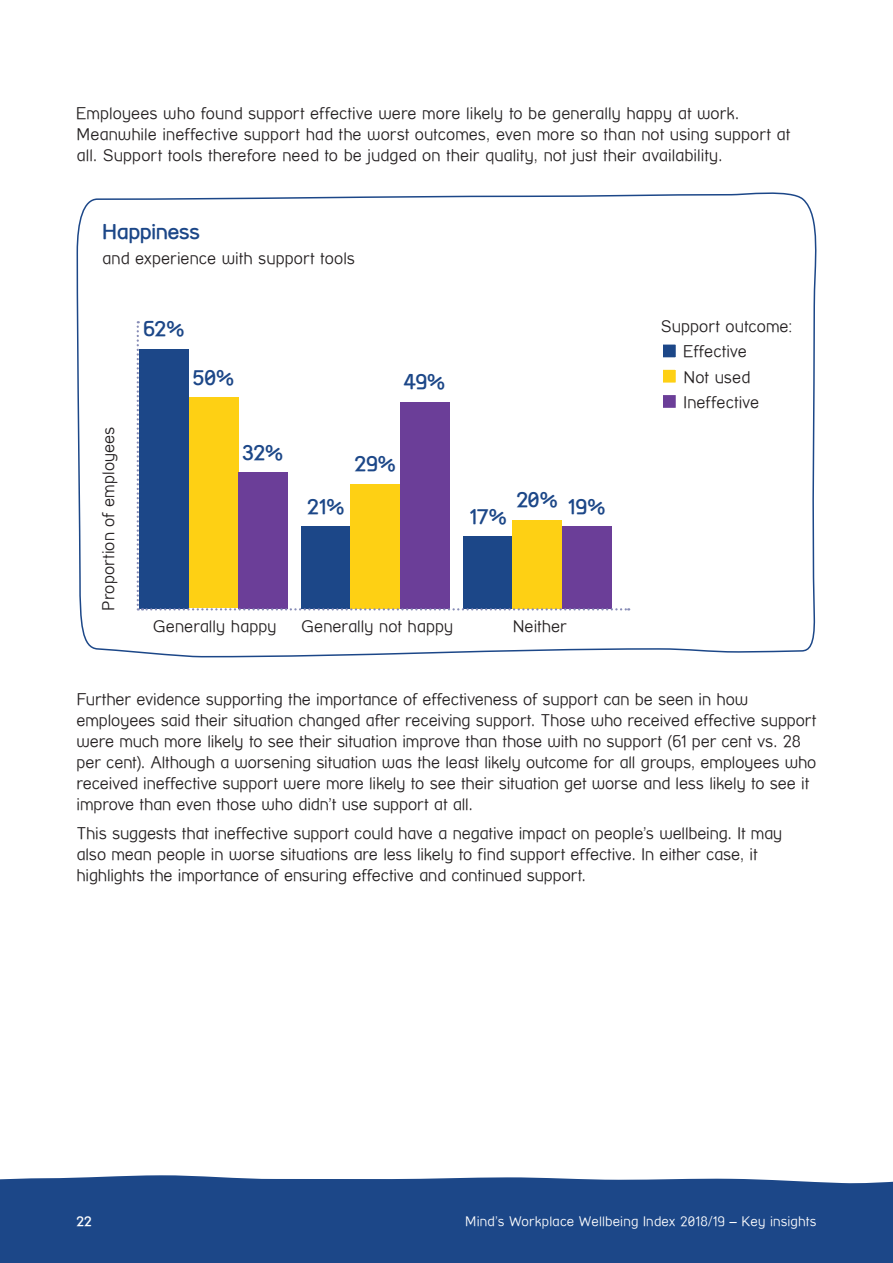
<style>
.page{position:relative;width:893px;height:1263px;background:#fff}
.page>*{position:absolute;margin:0;border:0;box-sizing:border-box;transform-origin:0 0}
.t1{font:700 21px "Street Corner";letter-spacing:-.005em;color:#1c4788}
.t2{font:100 16.5px/21px "Street Corner";letter-spacing:-.01em;color:#231f20}
.t3{font:100 13.5px "Street Corner";letter-spacing:.005em;color:#fff}
.t4{font:700 13.5px "Street Corner";color:#fff}
</style>
<div class="page">
<div style="left:0;top:1175px;width:893px;height:88px;background:#1c4788"></div>
<svg style="left:76px;top:192px;width:741px;height:466px"></svg>
<svg style="left:660px;top:341px;width:19px;height:45px"></svg>
<svg style="left:660px;top:392px;width:19px;height:19px"></svg>
<svg style="left:137px;top:321px;width:492px;height:289px"></svg>
<p class="t2" style="left:77px;top:102px;width:715px">Employees who found support effective were more likely to be generally happy at work.<br>Meanwhile ineffective support had the worst outcomes, even more so than not using support at all. Support tools therefore need to be judged on their quality, not just their availability.</p>
<p class="t1" style="left:102px;top:219px;width:100px">Happiness</p>
<p class="t2" style="left:102px;top:248px;width:255px">and experience with support tools</p>
<p class="t2" style="left:98px;top:610px;width:185px;rotate:-90deg">Proportion of employees</p>
<p class="t1" style="left:143px;top:317px;width:43px">62%</p>
<p class="t1" style="left:193px;top:366px;width:43px">50%</p>
<p class="t1" style="left:242px;top:440px;width:43px">32%</p>
<p class="t1" style="left:404px;top:370px;width:43px">49%</p>
<p class="t1" style="left:307px;top:494px;width:39px">21%</p>
<p class="t1" style="left:354px;top:452px;width:43px">29%</p>
<p class="t1" style="left:469px;top:504px;width:39px">17%</p>
<p class="t1" style="left:516px;top:488px;width:43px">20%</p>
<p class="t1" style="left:568px;top:494px;width:40px">19%</p>
<p class="t2" style="left:153px;top:616px;width:125px">Generally happy</p>
<p class="t2" style="left:301px;top:616px;width:154px">Generally not happy</p>
<p class="t2" style="left:513px;top:616px;width:56px">Neither</p>
<p class="t2" style="left:683px;top:314px;width:110px;line-height:25.2px;text-indent:-23px">Support outcome:<br>Effective<br>Not used<br>Ineffective</p>
<p class="t2" style="left:77px;top:688px;width:741px">Further evidence supporting the importance of effectiveness of support can be seen in how employees said their situation changed after receiving support. Those who received effective support were much more likely to see their situation improve than those with no support (61 per cent vs. 28 per cent). Although a worsening situation was the least likely outcome for all groups, employees who received ineffective support were more likely to see their situation get worse and less likely to see it improve than even those who didn’t use support at all.</p>
<p class="t2" style="left:77px;top:823px;width:707px">This suggests that ineffective support could have a negative impact on people’s wellbeing. It may also mean people in worse situations are less likely to find support effective. In either case, it highlights the importance of ensuring effective and continued support.</p>
<p class="t4" style="left:77px;top:1213px;width:17px">22</p>
<p class="t3" style="left:465px;top:1213px;width:353px">Mind’s Workplace Wellbeing Index 2018/19 – Key insights</p>
</div>
